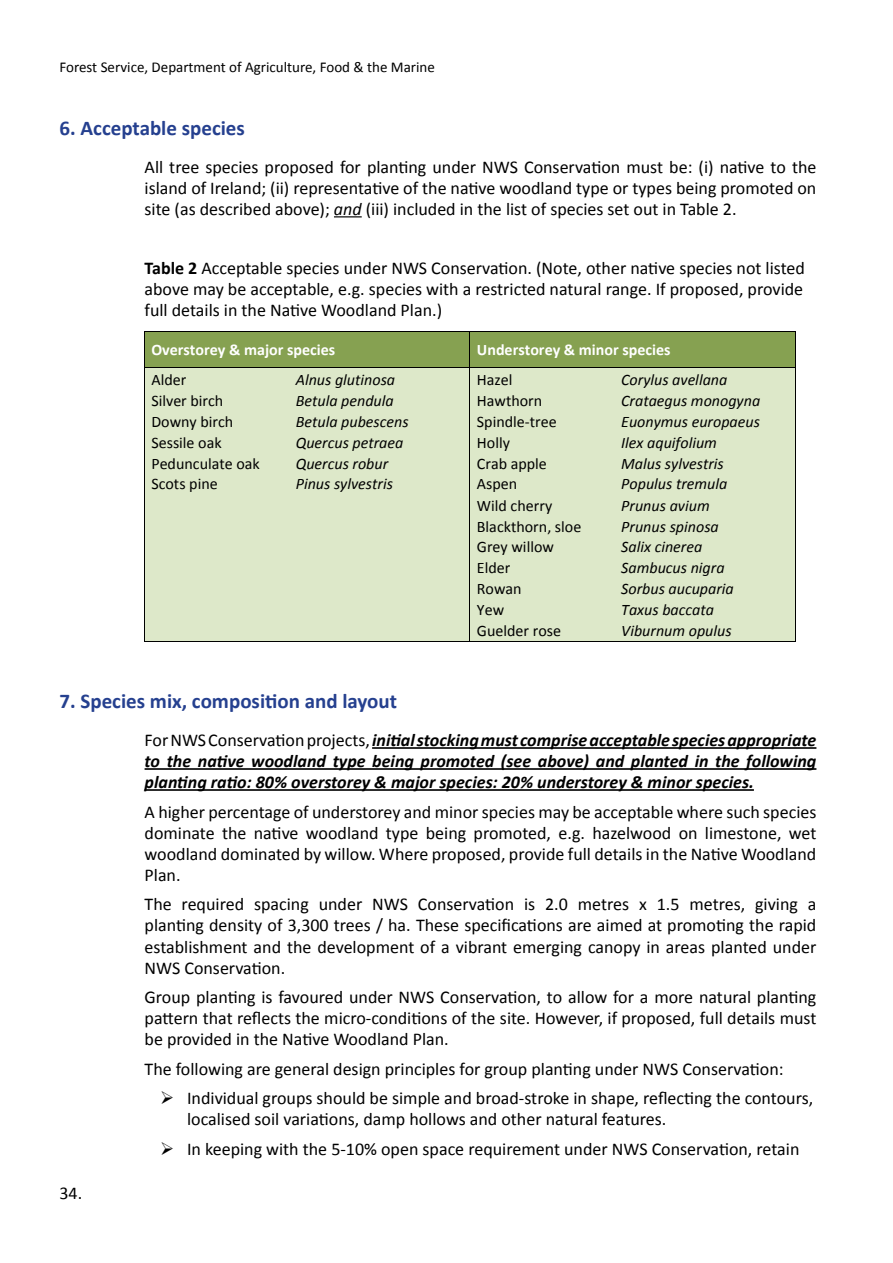
<style>
.page{position:relative;width:893px;height:1263px;background:#fff}
.page>*{position:absolute;margin:0;border:0;box-sizing:border-box;transform-origin:0 0}
.t1{font:700 21px "Calibri";color:#25408f}
.t2{font:18px/21px "Calibri";color:#000;text-align:justify}
.t3{font:italic 700 18px/21px "Calibri";color:#000;text-align:justify}
.t4{font:italic 16.05px "Calibri";color:#000}
.t5{font:16.05px "Calibri";color:#000}
.t6{font:700 16.05px "Calibri";color:#fff}
.t7{font:15px "Calibri";color:#000}
.s1{font-style:italic}
.s2{font-weight:700}
.s3{font-weight:400;font-style:normal}
</style>
<div class="page">
<svg style="left:334px;top:216px;width:28px;height:1px"></svg>
<hr style="left:372px;top:747px;width:444px;height:2px;background:#000">
<hr style="left:145px;top:768px;width:671px;height:2px;background:#000">
<hr style="left:145px;top:789px;width:609px;height:2px;background:#000">
<div style="left:144px;top:332px;width:326px;height:36px;background:#86a151"></div>
<div style="left:470px;top:332px;width:325px;height:36px;background:#86a151"></div>
<hr style="left:144px;top:331px;width:326px;height:1px;background:#000">
<hr style="left:470px;top:331px;width:325px;height:1px;background:#000">
<hr style="left:144px;top:332px;width:1px;height:36px;background:#000">
<hr style="left:470px;top:332px;width:1px;height:36px;background:#000">
<hr style="left:795px;top:332px;width:1px;height:36px;background:#000">
<div style="left:144px;top:368px;width:326px;height:273px;background:#dde8c9"></div>
<div style="left:470px;top:368px;width:325px;height:273px;background:#dde8c9"></div>
<hr style="left:144px;top:368px;width:326px;height:1px;background:#000">
<hr style="left:470px;top:368px;width:325px;height:1px;background:#000">
<hr style="left:144px;top:368px;width:1px;height:273px;background:#000">
<hr style="left:144px;top:641px;width:326px;height:1px;background:#000">
<hr style="left:470px;top:368px;width:1px;height:273px;background:#000">
<hr style="left:470px;top:641px;width:325px;height:1px;background:#000">
<hr style="left:795px;top:368px;width:1px;height:273px;background:#000">
<p class="t7" style="left:60px;top:57px;width:377px">Forest Service, Department of Agriculture, Food &amp; the Marine</p>
<p class="t1" style="left:60px;top:115px;width:187px">6. Acceptable species</p>
<p class="t2" style="left:145px;top:155px;width:673px">All tree species proposed for planting under NWS Conservation must be: (i) native to the island of Ireland; (ii) representative of the native woodland type or types being promoted on site (as described above); <span class="s1">and</span> (iii) included in the list of species set out in Table 2.</p>
<p class="t2" style="left:145px;top:257px;width:662px"><span class="s2">Table 2</span> Acceptable species under NWS Conservation. (Note, other native species not listed above may be acceptable, e.g. species with a restricted natural range. If proposed, provide full details in the Native Woodland Plan.)</p>
<p class="t6" style="left:151px;top:340px;width:185px">Overstorey &amp; major species</p>
<p class="t6" style="left:477px;top:340px;width:195px">Understorey &amp; minor species</p>
<p class="t5" style="left:151px;top:370px;width:36px">Alder</p>
<p class="t4" style="left:296px;top:370px;width:101px">Alnus glutinosa</p>
<p class="t5" style="left:151px;top:391px;width:74px">Silver birch</p>
<p class="t4" style="left:296px;top:391px;width:100px">Betula pendula</p>
<p class="t5" style="left:151px;top:412px;width:83px">Downy birch</p>
<p class="t4" style="left:296px;top:412px;width:114px">Betula pubescens</p>
<p class="t5" style="left:151px;top:432px;width:72px">Sessile oak</p>
<p class="t4" style="left:296px;top:432px;width:109px">Quercus petraea</p>
<p class="t5" style="left:151px;top:453px;width:110px">Pedunculate oak</p>
<p class="t4" style="left:296px;top:453px;width:94px">Quercus robur</p>
<p class="t5" style="left:151px;top:474px;width:68px">Scots pine</p>
<p class="t4" style="left:296px;top:474px;width:99px">Pinus sylvestris</p>
<p class="t5" style="left:477px;top:370px;width:37px">Hazel</p>
<p class="t4" style="left:621px;top:370px;width:108px">Corylus avellana</p>
<p class="t5" style="left:477px;top:391px;width:67px">Hawthorn</p>
<p class="t4" style="left:621px;top:391px;width:140px">Crataegus monogyna</p>
<p class="t5" style="left:477px;top:412px;width:81px">Spindle--‐tree</p>
<p class="t4" style="left:621px;top:412px;width:140px">Euonymus europaeus</p>
<p class="t5" style="left:477px;top:432px;width:35px">Holly</p>
<p class="t4" style="left:621px;top:432px;width:97px">Ilex aquifolium</p>
<p class="t5" style="left:477px;top:453px;width:72px">Crab apple</p>
<p class="t4" style="left:621px;top:453px;width:104px">Malus sylvestris</p>
<p class="t5" style="left:477px;top:474px;width:42px">Aspen</p>
<p class="t4" style="left:621px;top:474px;width:108px">Populus tremula</p>
<p class="t5" style="left:477px;top:495px;width:77px">Wild cherry</p>
<p class="t4" style="left:621px;top:495px;width:90px">Prunus avium</p>
<p class="t5" style="left:477px;top:516px;width:106px">Blackthorn, sloe</p>
<p class="t4" style="left:621px;top:516px;width:99px">Prunus spinosa</p>
<p class="t5" style="left:477px;top:537px;width:79px">Grey willow</p>
<p class="t4" style="left:621px;top:537px;width:83px">Salix cinerea</p>
<p class="t5" style="left:477px;top:558px;width:35px">Elder</p>
<p class="t4" style="left:621px;top:558px;width:105px">Sambucus nigra</p>
<p class="t5" style="left:477px;top:579px;width:46px">Rowan</p>
<p class="t4" style="left:621px;top:579px;width:114px">Sorbus aucuparia</p>
<p class="t5" style="left:477px;top:600px;width:29px">Yew</p>
<p class="t4" style="left:621px;top:600px;width:94px">Taxus baccata</p>
<p class="t5" style="left:477px;top:621px;width:86px">Guelder rose</p>
<p class="t4" style="left:621px;top:621px;width:112px">Viburnum opulus</p>
<p class="t1" style="left:60px;top:688px;width:339px">7. Species mix, composition and layout</p>
<p class="t3" style="left:145px;top:729px;width:673px"><span class="s3">For NWS Conservation projects,</span> initial stocking must comprise acceptable species appropriate to the native woodland type being promoted (see above) and planted in the following planting ratio: 80% overstorey &amp; major species: 20% understorey &amp; minor species.</p>
<p class="t2" style="left:145px;top:801px;width:673px">A higher percentage of understorey and minor species may be acceptable where such species dominate the native woodland type being promoted, e.g. hazelwood on limestone, wet woodland dominated by willow. Where proposed, provide full details in the Native Woodland Plan.</p>
<p class="t2" style="left:145px;top:893px;width:673px">The required spacing under NWS Conservation is 2.0 metres x 1.5 metres, giving a planting density of 3,300 trees / ha. These specifications are aimed at promoting the rapid establishment and the development of a vibrant emerging canopy in areas planted under NWS Conservation.</p>
<p class="t2" style="left:145px;top:986px;width:673px">Group planting is favoured under NWS Conservation, to allow for a more natural planting pattern that reflects the micro-conditions of the site. However, if proposed, full details must be provided in the Native Woodland Plan.</p>
<p class="t2" style="left:187px;top:1053px;width:628px;line-height:29.5px;text-indent:-43px">The following are general design principles for group planting under NWS Conservation:<br>Individual groups should be simple and broad-stroke in shape, reflecting the contours,</p>
<p class="t2" style="left:187px;top:1103px;width:614px;line-height:29.5px">localised soil variations, damp hollows and other natural features.<br>In keeping with the 5-10% open space requirement under NWS Conservation, retain</p>
<p class="t2" style="left:60px;top:1182px;width:24px">34.</p>
</div>
